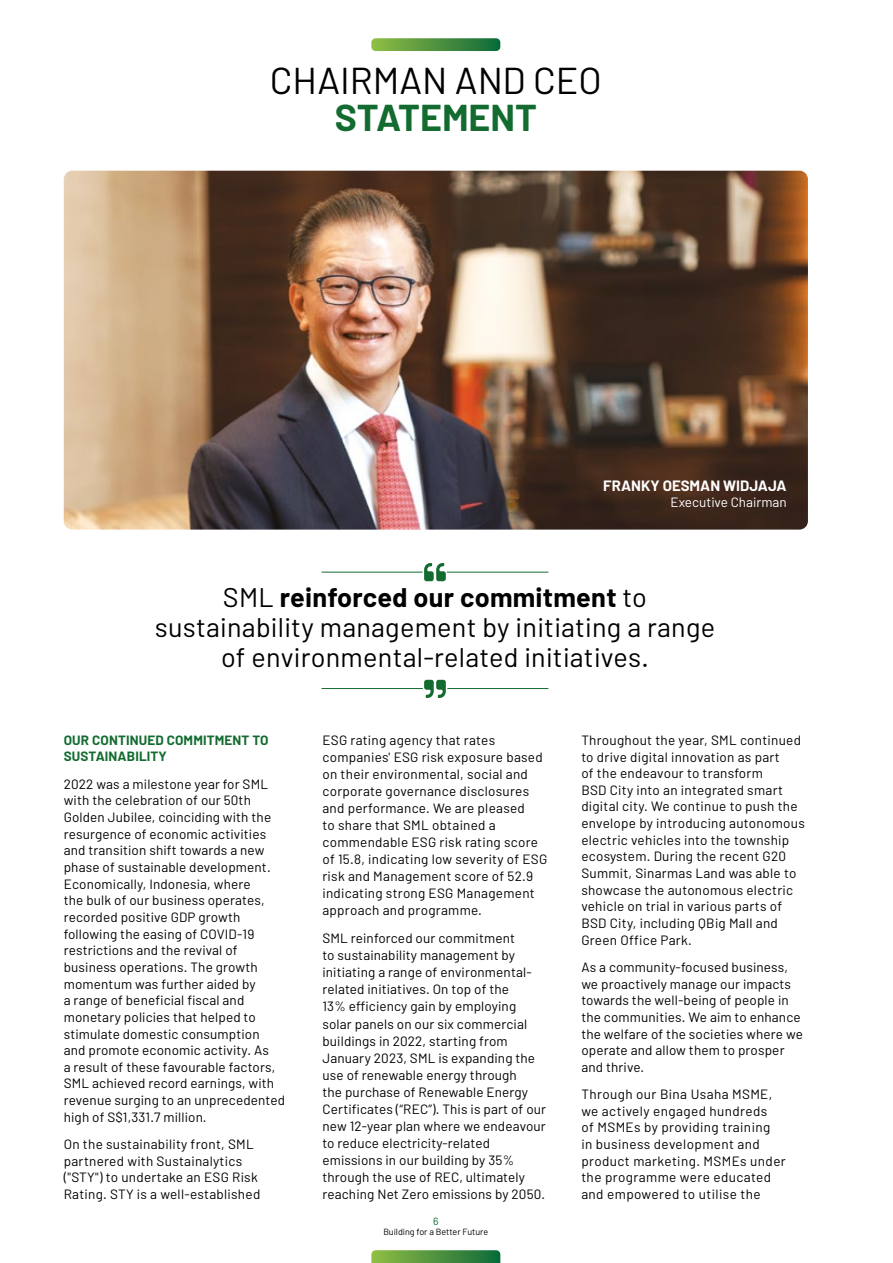
<style>
.page{position:relative;width:893px;height:1263px;background:#fff}
.page>*{position:absolute;margin:0;border:0;box-sizing:border-box;transform-origin:0 0}
.t1{font:37.5px "Barlow";color:#000}
.t2{font:700 37.5px "Barlow";letter-spacing:-.005em;color:#136b30}
.t3{font:27px/30px "Barlow";letter-spacing:.01em;color:#000;text-align:center}
.t4{font:700 15px "Barlow";color:#fff}
.t5{font:13.5px/16.6px "Barlow";letter-spacing:.01em;color:#000}
.t6{font:13.5px/16.6px "Barlow";letter-spacing:.03em;color:#000}
.t7{font:700 13.5px/16.4px "Barlow";letter-spacing:.01em;color:#136b30}
.t8{font:13.5px "Barlow";color:#fff}
.t9{font:10.5px "Barlow";color:#136b30}
.t10{font:9px "Barlow";color:#000}
.s1{font-weight:700}
</style>
<div class="page">
<img style="left:64px;top:171px;width:744px;height:359px">
<hr style="left:322px;top:572px;width:226px;height:1px;background:#136b30">
<svg style="left:422px;top:563px;width:26px;height:19px"></svg>
<hr style="left:322px;top:688px;width:226px;height:1px;background:#136b30">
<svg style="left:422px;top:679px;width:26px;height:19px"></svg>
<svg style="left:371px;top:38px;width:129px;height:13px;background:#539643"></svg>
<svg style="left:371px;top:1250px;width:129px;height:13px;background:#539643"></svg>
<h1 class="t1" style="left:270px;top:57px;width:334px">CHAIRMAN AND CEO</h1>
<h1 class="t2" style="left:335px;top:94px;width:204px">STATEMENT</h1>
<p class="t4" style="left:603px;top:476px;width:185px">FRANKY OESMAN WIDJAJA</p>
<p class="t8" style="left:671px;top:494px;width:118px">Executive Chairman</p>
<h2 class="t3" style="left:155px;top:581px;width:562px">SML <span class="s1">reinforced our commitment</span> to sustainability management by initiating a range of environmental-related initiatives.</h2>
<p class="t7" style="left:64px;top:732px;width:206px">OUR CONTINUED COMMITMENT TO<br>SUSTAINABILITY</p>
<p class="t5" style="left:64px;top:775px;width:223px">2022 was a milestone year for SML with the celebration of our 50th Golden Jubilee, coinciding with the resurgence of economic activities and transition shift towards a new phase of sustainable development.<br>Economically, Indonesia, where<br>the bulk of our business operates, recorded positive GDP growth following the easing of COVID-19 restrictions and the revival of business operations. The growth momentum was further aided by<br>a range of beneficial fiscal and monetary policies that helped to stimulate domestic consumption<br>and promote economic activity. As<br>a result of these favourable factors, SML achieved record earnings, with revenue surging to an unprecedented high of S$1,331.7 million.</p>
<p class="t5" style="left:64px;top:1135px;width:198px">On the sustainability front, SML partnered with Sustainalytics ("STY") to undertake an ESG Risk<br>Rating. STY is a well-established</p>
<p class="t5" style="left:322px;top:731px;width:226px;line-height:17.1px">ESG rating agency that rates companies' ESG risk exposure based on their environmental, social and corporate governance disclosures and performance. We are pleased<br>to share that SML obtained a commendable ESG risk rating score of 15.8, indicating low severity of ESG risk and Management score of 52.9 indicating strong ESG Management approach and programme.</p>
<p class="t5" style="left:322px;top:929px;width:225px;line-height:17.1px">SML reinforced our commitment<br>to sustainability management by initiating a range of environmental&shy;related initiatives. On top of the<br>13% efficiency gain by employing solar panels on our six commercial buildings in 2022, starting from January 2023, SML is expanding the use of renewable energy through<br>the purchase of Renewable Energy Certificates (“REC”). This is part of our new 12-year plan where we endeavour to reduce electricity-related emissions in our building by 35% through the use of REC, ultimately reaching Net Zero emissions by 2050.</p>
<p class="t9" style="left:433px;top:1214px;width:7px">6</p>
<p class="t10" style="left:383px;top:1226px;width:106px">Building for a Better Future</p>
<p class="t5" style="left:581px;top:731px;width:225px">Throughout the year, SML continued to drive digital innovation as part<br>of the endeavour to transform<br>BSD City into an integrated smart digital city. We continue to push the envelope by introducing autonomous electric vehicles into the township ecosystem. During the recent G20<br>Summit, Sinarmas Land was able to showcase the autonomous electric vehicle on trial in various parts of BSD City, including QBig Mall and Green Office Park.</p>
<p class="t5" style="left:581px;top:958px;width:223px">As a community-focused business, we proactively manage our impacts towards the well-being of people in the communities. We aim to enhance the welfare of the societies where we operate and allow them to prosper and thrive.</p>
<p class="t6" style="left:581px;top:1085px;width:206px">Through our Bina Usaha MSME, we actively engaged hundreds<br>of MSMEs by providing training<br>in business development and product marketing. MSMEs under the programme were educated and empowered to utilise the</p>
</div>
